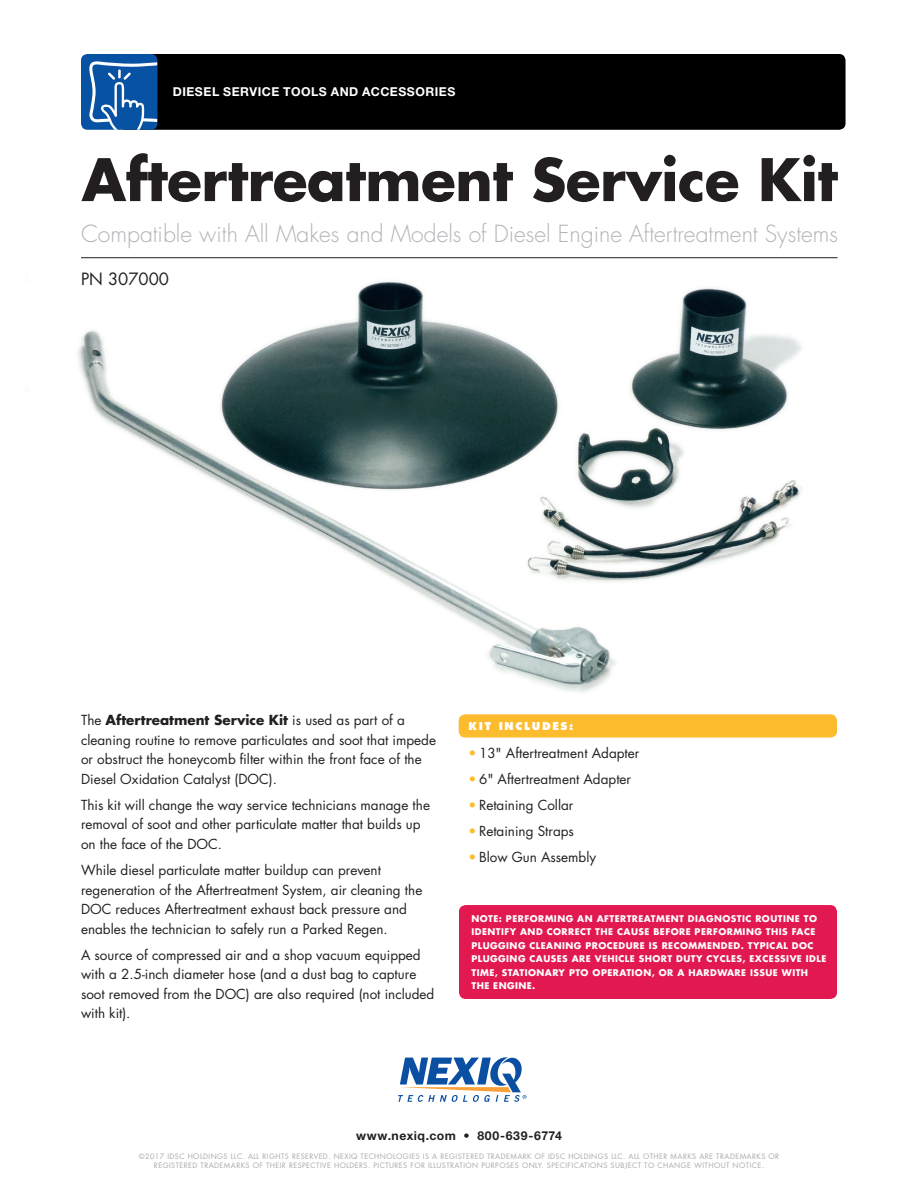
<style>
.page{position:relative;width:918px;height:1188px;background:#fff}
.page>*{position:absolute;margin:0;border:0;box-sizing:border-box;transform-origin:0 0}
.t1{font:700 57px "Futura";letter-spacing:-.01em;color:#231f20}
.t2{font:300 22.95px "Futura";color:#b2b3b7}
.t3{font:16.5px "Futura";color:#231f20}
.t4{font:13.5px/19.5px "Futura";color:#231f20}
.t5{font:700 12.3px "Helvetica Neue";letter-spacing:.04em;color:#fff}
.t6{font:700 12.3px "Helvetica Neue";letter-spacing:.045em;color:#231f20}
.t7{font:800 10.5px "Futura";letter-spacing:.16em;color:#fff}
.t8{font:700 9px/13.5px "Futura";letter-spacing:.05em;color:#fff}
.t9{font:7.2px/8.7px "Futura";letter-spacing:.06em;color:#a8a9ad;text-align:center}
.s1{font-weight:700}
.s2{color:#fdbb2e}
</style>
<div class="page">
<img style="left:77px;top:281px;width:725px;height:412px">
<svg style="left:398px;top:1057px;width:129px;height:45px"></svg>
<div style="left:119px;top:54px;width:727px;height:76px;background:#000001;border-radius:6px"></div>
<svg style="left:81px;top:54px;width:76px;height:76px"></svg>
<hr style="left:81px;top:257px;width:757px;height:1px;background:#231f20">
<div style="left:459px;top:714px;width:378px;height:24px;background:#fdbb2e;border-radius:6px"></div>
<div style="left:459px;top:905px;width:378px;height:94px;background:#e21951;border-radius:7px"></div>
<p class="t5" style="left:173px;top:84px;width:284px">DIESEL SERVICE TOOLS AND ACCESSORIES</p>
<h1 class="t1" style="left:82px;top:140px;width:758px">Aftertreatment Service Kit</h1>
<h2 class="t2" style="left:81px;top:219px;width:759px">Compatible with All Makes and Models of Diesel Engine Aftertreatment Systems</h2>
<p class="t3" style="left:81px;top:268px;width:90px">PN 307000</p>
<p class="t4" style="left:81px;top:710px;width:357px">The <span class="s1">Aftertreatment Service Kit</span> is used as part of a cleaning routine to remove particulates and soot that impede or obstruct the honeycomb filter within the front face of the Diesel Oxidation Catalyst (DOC).</p>
<p class="t4" style="left:81px;top:795px;width:351px">This kit will change the way service technicians manage the removal of soot and other particulate matter that builds up on the face of the DOC.</p>
<p class="t4" style="left:81px;top:860px;width:343px">While diesel particulate matter buildup can prevent regeneration of the Aftertreatment System, air cleaning the DOC reduces Aftertreatment exhaust back pressure and enables the technician to safely run a Parked Regen.</p>
<p class="t4" style="left:81px;top:945px;width:355px">A source of compressed air and a shop vacuum equipped with a 2.5-inch diameter hose (and a dust bag to capture soot removed from the DOC) are also required (not included with kit).</p>
<p class="t7" style="left:469px;top:719px;width:107px">KIT INCLUDES:</p>
<p class="t4" style="left:469px;top:743px;width:172px"><span class="s2">•</span> 13" Aftertreatment Adapter</p>
<p class="t4" style="left:469px;top:769px;width:164px"><span class="s2">•</span> 6" Aftertreatment Adapter</p>
<p class="t4" style="left:469px;top:795px;width:106px"><span class="s2">•</span> Retaining Collar</p>
<p class="t4" style="left:469px;top:821px;width:107px"><span class="s2">•</span> Retaining Straps</p>
<p class="t4" style="left:469px;top:847px;width:129px"><span class="s2">•</span> Blow Gun Assembly</p>
<p class="t8" style="left:471px;top:911px;width:356px">NOTE: PERFORMING AN AFTERTREATMENT DIAGNOSTIC ROUTINE TO IDENTIFY AND CORRECT THE CAUSE BEFORE PERFORMING THIS FACE PLUGGING CLEANING PROCEDURE IS RECOMMENDED. TYPICAL DOC PLUGGING CAUSES ARE VEHICLE SHORT DUTY CYCLES, EXCESSIVE IDLE TIME, STATIONARY PTO OPERATION, OR A HARDWARE ISSUE WITH THE ENGINE.</p>
<p class="t6" style="left:356px;top:1128px;width:207px">www.nexiq.com • 800-639-6774</p>
<p class="t9" style="left:139px;top:1152px;width:642px">©2017 IDSC HOLDINGS LLC. ALL RIGHTS RESERVED. NEXIQ TECHNOLOGIES IS A REGISTERED TRADEMARK OF IDSC HOLDINGS LLC. ALL OTHER MARKS ARE TRADEMARKS OR<br>REGISTERED TRADEMARKS OF THEIR RESPECTIVE HOLDERS. PICTURES FOR ILLUSTRATION PURPOSES ONLY. SPECIFICATIONS SUBJECT TO CHANGE WITHOUT NOTICE.</p>
</div>
